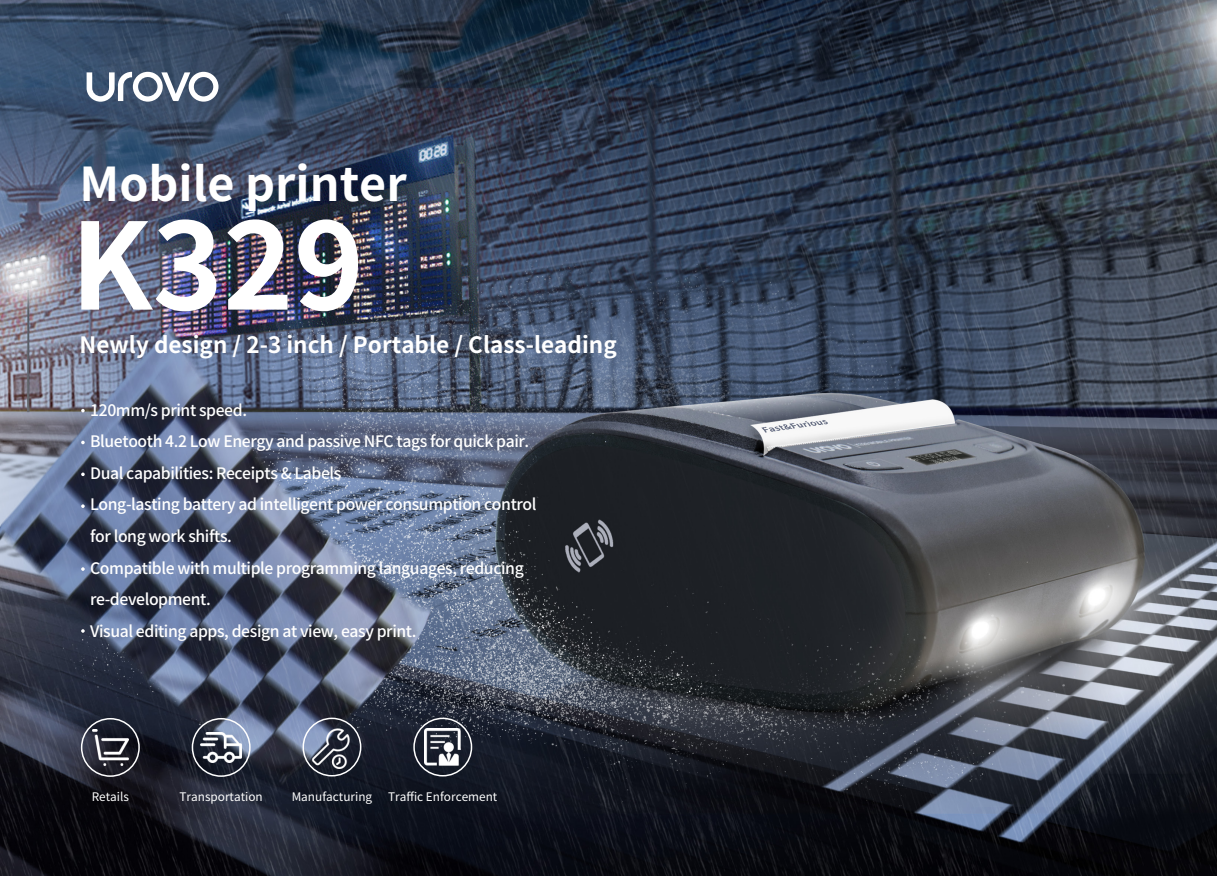
<style>
.page{position:relative;width:1217px;height:876px;background:#fff}
.page>*{position:absolute;margin:0;border:0;box-sizing:border-box;transform-origin:0 0}
.t1{font:700 119.55px "Source Han Sans CN";color:#fff}
.t2{font:700 46.65px "Source Han Sans CN";color:#fff}
.t3{font:700 22.5px "Source Han Sans CN";color:#fff}
.t4{font:500 15.75px/31.7px "Source Han Sans CN";letter-spacing:-.025em;color:#fff}
.t5{font:11.85px "Source Han Sans CN";color:#fff}
</style>
<div class="page">
<img style="left:0;top:0;width:1216px;height:876px">
<svg style="left:81px;top:409px;width:4px;height:3px"></svg>
<svg style="left:81px;top:473px;width:4px;height:3px"></svg>
<svg style="left:81px;top:441px;width:4px;height:3px"></svg>
<svg style="left:81px;top:504px;width:4px;height:4px"></svg>
<svg style="left:81px;top:567px;width:4px;height:4px"></svg>
<svg style="left:81px;top:629px;width:4px;height:4px"></svg>
<div style="left:81px;top:718px;width:59px;height:59px;border:2px solid #fff;border-radius:50%"></div>
<div style="left:192px;top:718px;width:58px;height:59px;border:2px solid #fff;border-radius:50%"></div>
<div style="left:302px;top:718px;width:59px;height:58px;border:2px solid #fff;border-radius:50%"></div>
<div style="left:413px;top:718px;width:59px;height:58px;border:2px solid #fff;border-radius:50%"></div>
<svg style="left:87px;top:72px;width:131px;height:30px"></svg>
<img style="left:93px;top:730px;width:35px;height:35px">
<img style="left:200px;top:732px;width:42px;height:31px">
<img style="left:311px;top:726px;width:42px;height:43px">
<img style="left:424px;top:729px;width:37px;height:36px">
<h2 class="t2" style="left:80px;top:158px;width:328px">Mobile printer</h2>
<h1 class="t1" style="left:70px;top:198px;width:295px">K329</h1>
<h3 class="t3" style="left:80px;top:332px;width:538px">Newly design / 2-3 inch / Portable / Class-leading</h3>
<p class="t4" style="left:90px;top:394px;width:448px">120mm/s print speed.<br>Bluetooth 4.2 Low Energy and passive NFC tags for quick pair.<br>Dual capabilities: Receipts &amp; Labels<br>Long-lasting battery ad intelligent power consumption control for long work shifts.<br>Compatible with multiple programming languages, reducing re-development.<br>Visual editing apps, design at view, easy print.</p>
<p class="t5" style="left:92px;top:790px;width:39px">Retails</p>
<p class="t5" style="left:179px;top:790px;width:85px">Transportation</p>
<p class="t5" style="left:292px;top:790px;width:82px">Manufacturing</p>
<p class="t5" style="left:388px;top:790px;width:111px">Traffic Enforcement</p>
</div>
